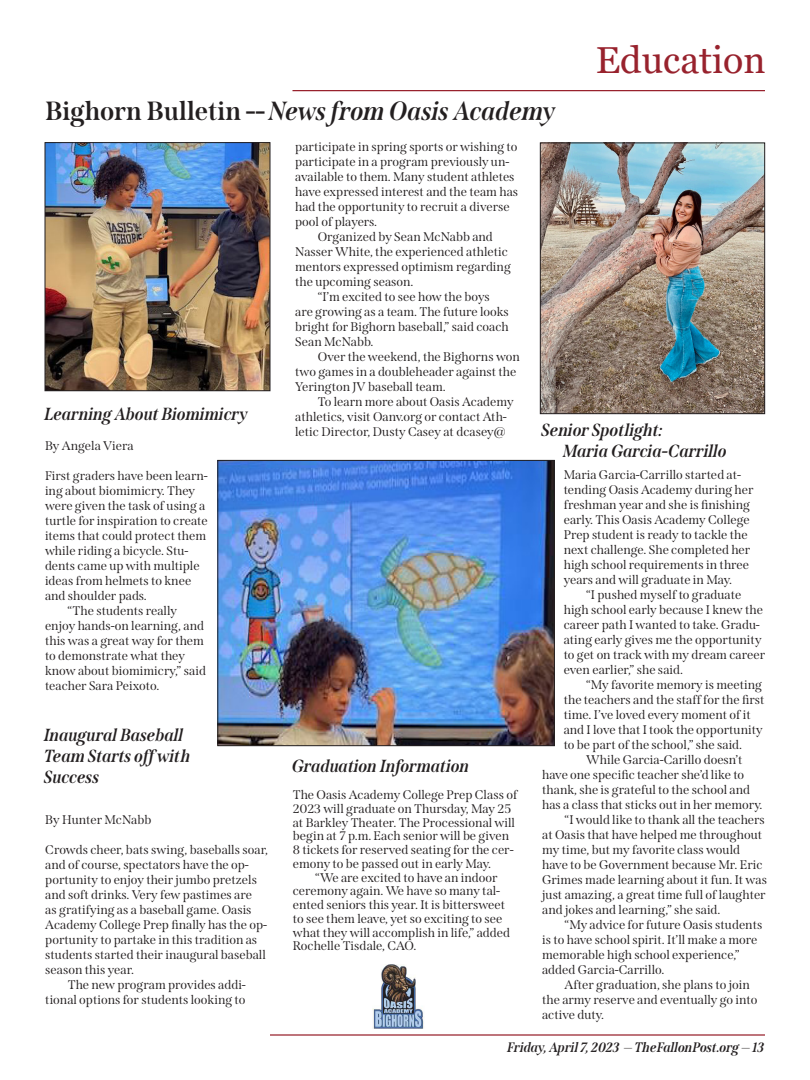
<style>
.page{position:relative;width:810px;height:1080px;background:#fff}
.page>*{position:absolute;margin:0;border:0;box-sizing:border-box;transform-origin:0 0}
.Heading{font:37.5px "Georgia";color:#98222d}
.Titles{font:italic 700 26.25px "Span";color:#231f20}
.Fallon_Post_Body{font:italic 700 17.5px/21px "Span";color:#231f20}
.t1{font:italic 700 13.75px "Span";color:#231f20}
.Fallon_Post_Body-2{font:12.5px/15px "Span";color:#231f20}
.s1{font-style:normal}
</style>
<div class="page">
<hr style="left:292px;top:90px;width:473px;height:1px;background:#98222d">
<hr style="left:270px;top:1034px;width:495px;height:2px;background:#98222d">
<img style="left:542px;top:145px;width:221px;height:267px">
<div style="left:540px;top:143px;width:225px;height:271px;border:1px solid #231f20"></div>
<img style="left:47px;top:144px;width:221px;height:245px">
<div style="left:45px;top:142px;width:225px;height:249px;border:1px solid #231f20"></div>
<img style="left:219px;top:462px;width:334px;height:282px">
<div style="left:217px;top:460px;width:338px;height:286px;border:1px solid #231f20"></div>
<img style="left:373px;top:964px;width:51px;height:64px">
<p class="Titles" style="left:45px;top:96px;width:513px"><span class="s1">Bighorn Bulletin --</span> News from Oasis Academy</p>
<p class="Heading" style="left:596px;top:38px;width:171px">Education</p>
<p class="Fallon_Post_Body" style="left:45px;top:403px;width:205px">Learning About Biomimicry</p>
<p class="Fallon_Post_Body-2" style="left:45px;top:438px;width:90px">By Angela Viera</p>
<p class="Fallon_Post_Body-2" style="left:45px;top:468px;width:164px">First graders have been learn&shy;ing about biomimicry. They were given the task of using a turtle for inspiration to create items that could protect them while riding a bicycle. Stu&shy;dents came up with multiple ideas from helmets to knee and shoulder pads.</p>
<p class="Fallon_Post_Body-2" style="left:45px;top:603px;width:162px;text-indent:22px">“The students really enjoy hands-on learning, and this was a great way for them to demonstrate what they know about biomimicry,” said teacher Sara Peixoto.</p>
<p class="Fallon_Post_Body" style="left:45px;top:725px;width:148px">Inaugural Baseball<br>Team Starts off with<br>Success</p>
<p class="Fallon_Post_Body-2" style="left:45px;top:813px;width:108px">By Hunter McNabb</p>
<p class="Fallon_Post_Body-2" style="left:45px;top:843px;width:224px">Crowds cheer, bats swing, baseballs soar, and of course, spectators have the op&shy;portunity to enjoy their jumbo pretzels and soft drinks. Very few pastimes are<br>as gratifying as a baseball game. Oasis Academy College Prep finally has the op&shy;portunity to partake in this tradition as students started their inaugural baseball season this year.</p>
<p class="Fallon_Post_Body-2" style="left:45px;top:978px;width:202px;text-align:right">The new program provides addi&shy;tional options for students looking to</p>
<p class="Fallon_Post_Body-2" style="left:295px;top:140px;width:225px">participate in spring sports or wishing to participate in a program previously un&shy;available to them. Many student athletes have expressed interest and the team has had the opportunity to recruit a diverse pool of players.</p>
<p class="Fallon_Post_Body-2" style="left:295px;top:230px;width:217px;text-indent:22px">Organized by Sean McNabb and<br>Nasser White, the experienced athletic mentors expressed optimism regarding the upcoming season.</p>
<p class="Fallon_Post_Body-2" style="left:295px;top:290px;width:215px;text-indent:22px">“I’m excited to see how the boys are growing as a team. The future looks bright for Bighorn baseball,” said coach<br>Sean McNabb.</p>
<p class="Fallon_Post_Body-2" style="left:295px;top:350px;width:226px;text-indent:22px">Over the weekend, the Bighorns won two games in a doubleheader against the<br>Yerington JV baseball team.</p>
<p class="Fallon_Post_Body-2" style="left:295px;top:395px;width:220px;text-indent:22px">To learn more about Oasis Academy athletics, visit Oanv.org or contact Ath&shy;letic Director, Dusty Casey at dcasey@</p>
<p class="Fallon_Post_Body" style="left:293px;top:755px;width:179px">Graduation Information</p>
<p class="Fallon_Post_Body-2" style="left:293px;top:788px;width:226px;line-height:13.8px">The Oasis Academy College Prep Class of 2023 will graduate on Thursday, May 25 at Barkley Theater. The Processional will begin at 7 p.m. Each senior will be given 8 tickets for reserved seating for the cer&shy;emony to be passed out in early May.</p>
<p class="Fallon_Post_Body-2" style="left:293px;top:870px;width:219px;line-height:13.8px;text-indent:22px">“We are excited to have an indoor ceremony again. We have so many tal&shy;ented seniors this year. It is bittersweet to see them leave, yet so exciting to see what they will accomplish in life,” added Rochelle Tisdale, CAO.</p>
<p class="Fallon_Post_Body" style="left:542px;top:419px;width:123px">Senior Spotlight:</p>
<p class="Fallon_Post_Body" style="left:564px;top:440px;width:165px">Maria Garcia-Carrillo</p>
<p class="Fallon_Post_Body-2" style="left:564px;top:467px;width:191px">Maria Garcia-Carrillo started at&shy;tending Oasis Academy during her freshman year and she is finishing early. This Oasis Academy College Prep student is ready to tackle the next challenge. She completed her high school requirements in three years and will graduate in May.</p>
<p class="Fallon_Post_Body-2" style="left:564px;top:587px;width:203px;text-indent:22px">“I pushed myself to graduate high school early because I knew the career path I wanted to take. Gradu&shy;ating early gives me the opportunity to get on track with my dream career even earlier,” she said.</p>
<p class="Fallon_Post_Body-2" style="left:564px;top:677px;width:202px;text-indent:22px">“My favorite memory is meeting the teachers and the staff for the first time. I’ve loved every moment of it and I love that I took the opportunity to be part of the school,” she said.</p>
<p class="Fallon_Post_Body-2" style="left:542px;top:752px;width:222px;text-indent:44px">While Garcia-Carillo doesn’t have one specific teacher she’d like to thank, she is grateful to the school and has a class that sticks out in her memory.</p>
<p class="Fallon_Post_Body-2" style="left:542px;top:812px;width:226px;text-indent:22px">“I would like to thank all the teachers at Oasis that have helped me throughout my time, but my favorite class would have to be Government because Mr. Eric Grimes made learning about it fun. It was just amazing, a great time full of laughter and jokes and learning,” she said.</p>
<p class="Fallon_Post_Body-2" style="left:542px;top:917px;width:222px;text-indent:22px">“My advice for future Oasis students is to have school spirit. It’ll make a more memorable high school experience,” added Garcia-Carrillo.</p>
<p class="Fallon_Post_Body-2" style="left:542px;top:977px;width:217px;text-indent:22px">After graduation, she plans to join the army reserve and eventually go into active duty.</p>
<p class="t1" style="left:508px;top:1039px;width:259px">Friday, April 7, 2023 — TheFallonPost.org — 13</p>
</div>
